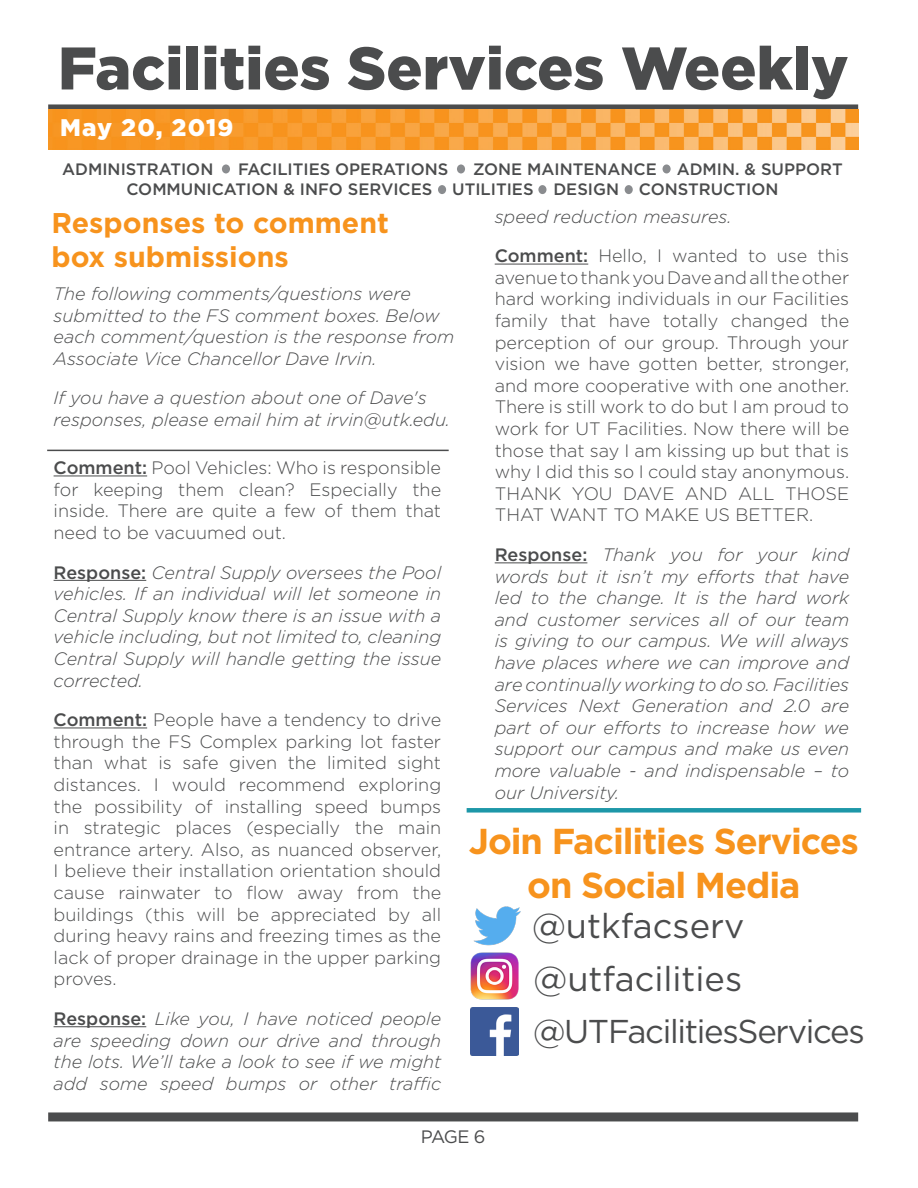
<style>
.page{position:relative;width:918px;height:1188px;background:#fff}
.page>*{position:absolute;margin:0;border:0;box-sizing:border-box;transform-origin:0 0}
.t1{font:900 60px "Gotham";color:#4b4c4d}
.t2{font:700 36px/43.2px "Gotham";letter-spacing:-.03em;color:#f7931d;text-align:center}
.t3{font:34.5px "Gotham";color:#4b4c4d}
.t4{font:33px "Gotham";letter-spacing:-.04em;color:#4b4c4d}
.t5{font:700 28.5px/34.2px "Gotham";color:#f7931d}
.t6{font:900 24px "Gotham";letter-spacing:.05em;color:#fff}
.t7{font:300 18px/21.6px "Gotham";color:#4b4c4d;text-align:justify}
.t8{font:italic 300 18px/21.6px "Gotham";color:#4b4c4d;text-align:justify}
.t9{font:18px "Gotham";color:#4b4c4d}
.t10{font:500 16.5px/19.8px "Gotham";color:#4b4c4d}
.s1{font-weight:500}
.s2{font-weight:500;font-style:normal}
</style>
<div class="page">
<div style="left:48px;top:1112px;width:810px;height:9px;background:#4b4c4d"></div>
<div style="left:48px;top:104px;width:810px;height:6px;background:#4b4c4d"></div>
<img style="left:48px;top:110px;width:810px;height:40px">
<div style="left:222px;top:164px;width:8px;height:9px;background:#8a8c8f;border-radius:50%"></div>
<div style="left:438px;top:185px;width:8px;height:9px;background:#8a8c8f;border-radius:50%"></div>
<div style="left:663px;top:164px;width:8px;height:9px;background:#8a8c8f;border-radius:50%"></div>
<div style="left:457px;top:164px;width:8px;height:9px;background:#8a8c8f;border-radius:50%"></div>
<div style="left:538px;top:185px;width:9px;height:9px;background:#8a8c8f;border-radius:50%"></div>
<div style="left:625px;top:185px;width:8px;height:9px;background:#8a8c8f;border-radius:50%"></div>
<hr style="left:47px;top:450px;width:402px;height:1px;background:#4b4c4d">
<hr style="left:54px;top:475px;width:93px;height:1px;background:#4b4c4d">
<hr style="left:54px;top:580px;width:92px;height:1px;background:#4b4c4d">
<hr style="left:54px;top:727px;width:93px;height:1px;background:#4b4c4d">
<hr style="left:54px;top:1026px;width:92px;height:1px;background:#4b4c4d">
<hr style="left:495px;top:264px;width:93px;height:1px;background:#4b4c4d">
<hr style="left:495px;top:562px;width:92px;height:1px;background:#4b4c4d">
<img style="left:474px;top:906px;width:47px;height:39px">
<img style="left:471px;top:952px;width:47px;height:47px">
<img style="left:471px;top:1008px;width:47px;height:48px">
<div style="left:467px;top:808px;width:394px;height:5px;background:#1d97a8"></div>
<p class="t1" style="left:58px;top:27px;width:792px">Facilities Services Weekly</p>
<p class="t6" style="left:60px;top:111px;width:175px">May 20, 2019</p>
<p class="t10" style="left:62px;top:159px;width:153px">ADMINISTRATION</p>
<p class="t10" style="left:238px;top:159px;width:212px">FACILITIES OPERATIONS</p>
<p class="t10" style="left:126px;top:159px;width:718px;text-indent:347px">ZONE MAINTENANCE ADMIN. &amp; SUPPORT<br>COMMUNICATION &amp; INFO SERVICES UTILITIES DESIGN CONSTRUCTION</p>
<p class="t5" style="left:51px;top:205px;width:339px">Responses to comment box submissions</p>
<p class="t8" style="left:54px;top:282px;width:402px;text-align:left">The following comments/questions were submitted to the FS comment boxes. Below each comment/question is the response from Associate Vice Chancellor Dave Irvin.</p>
<p class="t8" style="left:54px;top:387px;width:398px">If you have a question about one of Dave's responses, please email him at irvin@utk.edu.</p>
<p class="t7" style="left:54px;top:457px;width:389px"><span class="s1">Comment:</span> Pool Vehicles: Who is responsible for keeping them clean? Especially the inside. There are quite a few of them that need to be vacuumed out.</p>
<p class="t8" style="left:54px;top:561px;width:389px"><span class="s2">Response:</span> Central Supply oversees the Pool vehicles. If an individual will let someone in Central Supply know there is an issue with a vehicle including, but not limited to, cleaning Central Supply will handle getting the issue corrected.</p>
<p class="t7" style="left:54px;top:709px;width:389px"><span class="s1">Comment:</span> People have a tendency to drive through the FS Complex parking lot faster than what is safe given the limited sight distances. I would recommend exploring the possibility of installing speed bumps in strategic places (especially the main entrance artery. Also, as nuanced observer, I believe their installation orientation should cause rainwater to flow away from the buildings (this will be appreciated by all during heavy rains and freezing times as the lack of proper drainage in the upper parking proves.</p>
<p class="t8" style="left:54px;top:1007px;width:389px"><span class="s2">Response:</span> Like you, I have noticed people are speeding down our drive and through the lots. We’ll take a look to see if we might add some speed bumps or other traffic</p>
<p class="t8" style="left:495px;top:205px;width:239px">speed reduction measures.</p>
<p class="t7" style="left:495px;top:245px;width:356px"><span class="s1">Comment:</span> Hello, I wanted to use this avenue to thank you Dave and all the other hard working individuals in our Facilities family that have totally changed the perception of our group. Through your vision we have gotten better, stronger, and more cooperative with one another.<br>There is still work to do but I am proud to work for UT Facilities. Now there will be those that say I am kissing up but that is why I did this so I could stay anonymous.<br>THANK YOU DAVE AND ALL THOSE THAT WANT TO MAKE US BETTER.</p>
<p class="t8" style="left:495px;top:543px;width:356px"><span class="s2">Response:</span> Thank you for your kind words but it isn’t my efforts that have led to the change. It is the hard work and customer services all of our team is giving to our campus. We will always have places where we can improve and are continually working to do so. Facilities Services Next Generation and 2.0 are part of our efforts to increase how we support our campus and make us even more valuable - and indispensable – to our University.</p>
<p class="t2" style="left:469px;top:820px;width:392px">Join Facilities Services on Social Media</p>
<p class="t3" style="left:532px;top:903px;width:214px">@utkfacserv</p>
<p class="t3" style="left:534px;top:957px;width:210px">@utfacilities</p>
<p class="t4" style="left:533px;top:1010px;width:333px">@UTFacilitiesServices</p>
<p class="t9" style="left:421px;top:1125px;width:66px">PAGE 6</p>
</div>
